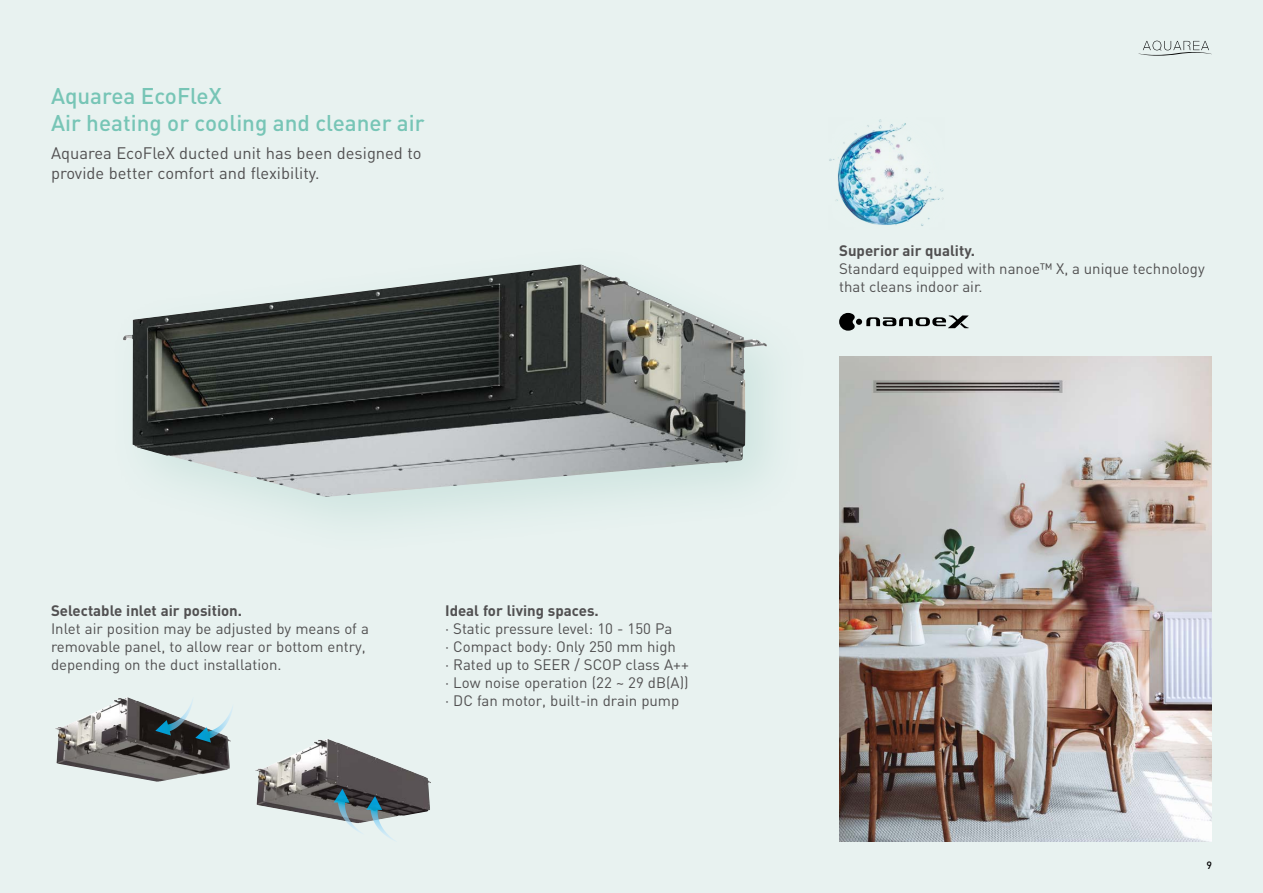
<style>
.page{position:relative;width:1263px;height:893px;background:#e8f2f0}
.page>*{position:absolute;margin:0;border:0;box-sizing:border-box;transform-origin:0 0}
.t1{font:500 22.5px/27px "DIN";color:#77c5b6}
.t2{font:16.5px/19.8px "DIN";color:#515051}
.t3{font:15px/18px "DIN";color:#515051}
.t4{font:700 15px "DIN";color:#515051}
.t5{font:500 10.5px "DIN";color:#000}
</style>
<div class="page">
<img style="left:123px;top:265px;width:644px;height:232px">
<svg style="left:839px;top:313px;width:130px;height:18px"></svg>
<img style="left:55px;top:697px;width:175px;height:85px">
<svg style="left:155px;top:697px;width:78px;height:46px"></svg>
<img style="left:255px;top:739px;width:176px;height:80px">
<svg style="left:334px;top:789px;width:63px;height:52px"></svg>
<img style="left:839px;top:356px;width:373px;height:486px">
<img style="left:829px;top:119px;width:115px;height:107px">
<svg style="left:1138px;top:41px;width:74px;height:15px"></svg>
<h1 class="t1" style="left:51px;top:81px;width:375px">Aquarea EcoFleX<br>Air heating or cooling and cleaner air</h1>
<p class="t2" style="left:51px;top:143px;width:372px">Aquarea EcoFleX ducted unit has been designed to provide better comfort and flexibility.</p>
<p class="t4" style="left:51px;top:601px;width:193px">Selectable inlet air position.</p>
<p class="t3" style="left:51px;top:619px;width:319px">Inlet air position may be adjusted by means of a removable panel, to allow rear or bottom entry, depending on the duct installation.</p>
<p class="t4" style="left:445px;top:601px;width:155px">Ideal for living spaces.</p>
<p class="t3" style="left:445px;top:619px;width:245px">· Static pressure level: 10 - 150 Pa<br>· Compact body: Only 250 mm high<br>· Rated up to SEER / SCOP class A++ · Low noise operation (22 ~ 29 dB(A)) · DC fan motor, built-in drain pump</p>
<p class="t4" style="left:839px;top:240px;width:137px">Superior air quality.</p>
<p class="t3" style="left:839px;top:259px;width:367px">Standard equipped with nanoe™ X, a unique technology that cleans indoor air.</p>
<p class="t5" style="left:1206px;top:858px;width:7px">9</p>
</div>
